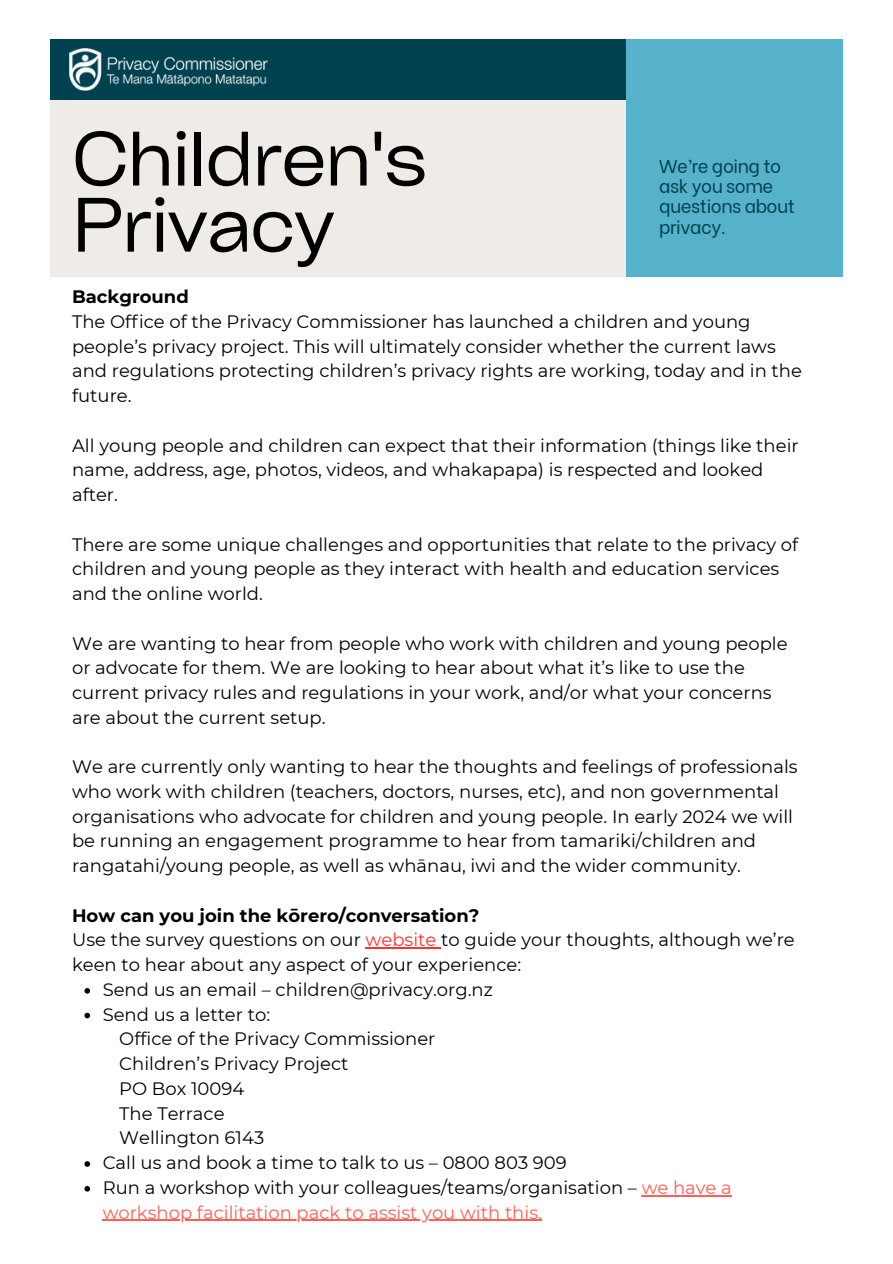
<style>
.page{position:relative;width:893px;height:1264px;background:#fff}
.page>*{position:absolute;margin:0;border:0;box-sizing:border-box;transform-origin:0 0}
.t1{font:73.65px/66.2px "Cy Grotesk Key";letter-spacing:-.025em;color:#000}
.t2{font:18.45px/20.2px "Be Vietnam";letter-spacing:-.025em;color:#004150}
.t3{font:18px/24.8px "Montserrat";color:#000}
.t4{font:18px/24.8px "Montserrat";color:#ff5f55}
.t5{font:700 18px "Montserrat";color:#000}
.s1{color:#ff3131}
.s2{color:#000}
</style>
<div class="page">
<div style="left:50px;top:39px;width:792px;height:61px;background:#004150"></div>
<div style="left:50px;top:100px;width:575px;height:177px;background:#efece8"></div>
<div style="left:625px;top:39px;width:217px;height:238px;background:#56b2cb"></div>
<img style="left:69px;top:48px;width:199px;height:43px">
<svg style="left:84px;top:988px;width:6px;height:5px"></svg>
<svg style="left:84px;top:1012px;width:6px;height:6px"></svg>
<svg style="left:84px;top:1161px;width:6px;height:5px"></svg>
<svg style="left:84px;top:1186px;width:6px;height:5px"></svg>
<hr style="left:641px;top:1194px;width:90px;height:1px;background:#ff5f55">
<hr style="left:103px;top:1219px;width:439px;height:1px;background:#ff5f55">
<hr style="left:365px;top:947px;width:76px;height:1px;background:#ff3131">
<p class="t1" style="left:72px;top:123px;width:357px">Children's<br>Privacy</p>
<p class="t2" style="left:659px;top:154px;width:137px">We’re going to ask you some questions about privacy.</p>
<p class="t5" style="left:72px;top:286px;width:118px">Background</p>
<p class="t3" style="left:72px;top:309px;width:731px">The Office of the Privacy Commissioner has launched a children and young people’s privacy project. This will ultimately consider whether the current laws and regulations protecting children’s privacy rights are working, today and in the future.</p>
<p class="t3" style="left:72px;top:433px;width:728px">All young people and children can expect that their information (things like their name, address, age, photos, videos, and whakapapa) is respected and looked after.</p>
<p class="t3" style="left:72px;top:531px;width:727px">There are some unique challenges and opportunities that relate to the privacy of children and young people as they interact with health and education services and the online world.</p>
<p class="t3" style="left:72px;top:630px;width:717px">We are wanting to hear from people who work with children and young people or advocate for them. We are looking to hear about what it’s like to use the current privacy rules and regulations in your work, and/or what your concerns are about the current setup.</p>
<p class="t3" style="left:72px;top:754px;width:727px">We are currently only wanting to hear the thoughts and feelings of professionals who work with children (teachers, doctors, nurses, etc), and non governmental organisations who advocate for children and young people. In early 2024 we will be running an engagement programme to hear from tamariki/children and rangatahi/young people, as well as whānau, iwi and the wider community.</p>
<p class="t5" style="left:72px;top:904px;width:409px">How can you join the kōrero/conversation?</p>
<p class="t3" style="left:72px;top:927px;width:724px">Use the survey questions on our <span class="s1">website</span> to guide your thoughts, although we’re keen to hear about any aspect of your experience:</p>
<p class="t3" style="left:103px;top:977px;width:392px">Send us an email – children@privacy.org.nz</p>
<p class="t3" style="left:103px;top:1001px;width:169px">Send us a letter to:</p>
<p class="t3" style="left:119px;top:1026px;width:318px">Office of the Privacy Commissioner</p>
<p class="t3" style="left:119px;top:1051px;width:231px">Children’s Privacy Project</p>
<p class="t3" style="left:119px;top:1075px;width:127px">PO Box 10094</p>
<p class="t3" style="left:119px;top:1100px;width:107px">The Terrace</p>
<p class="t3" style="left:119px;top:1125px;width:146px">Wellington 6143</p>
<p class="t3" style="left:103px;top:1150px;width:465px">Call us and book a time to talk to us – 0800 803 909</p>
<p class="t4" style="left:103px;top:1174px;width:630px"><span class="s2">Run a workshop with your colleagues/teams/organisation –</span> we have a workshop facilitation pack to assist you with this.</p>
</div>
